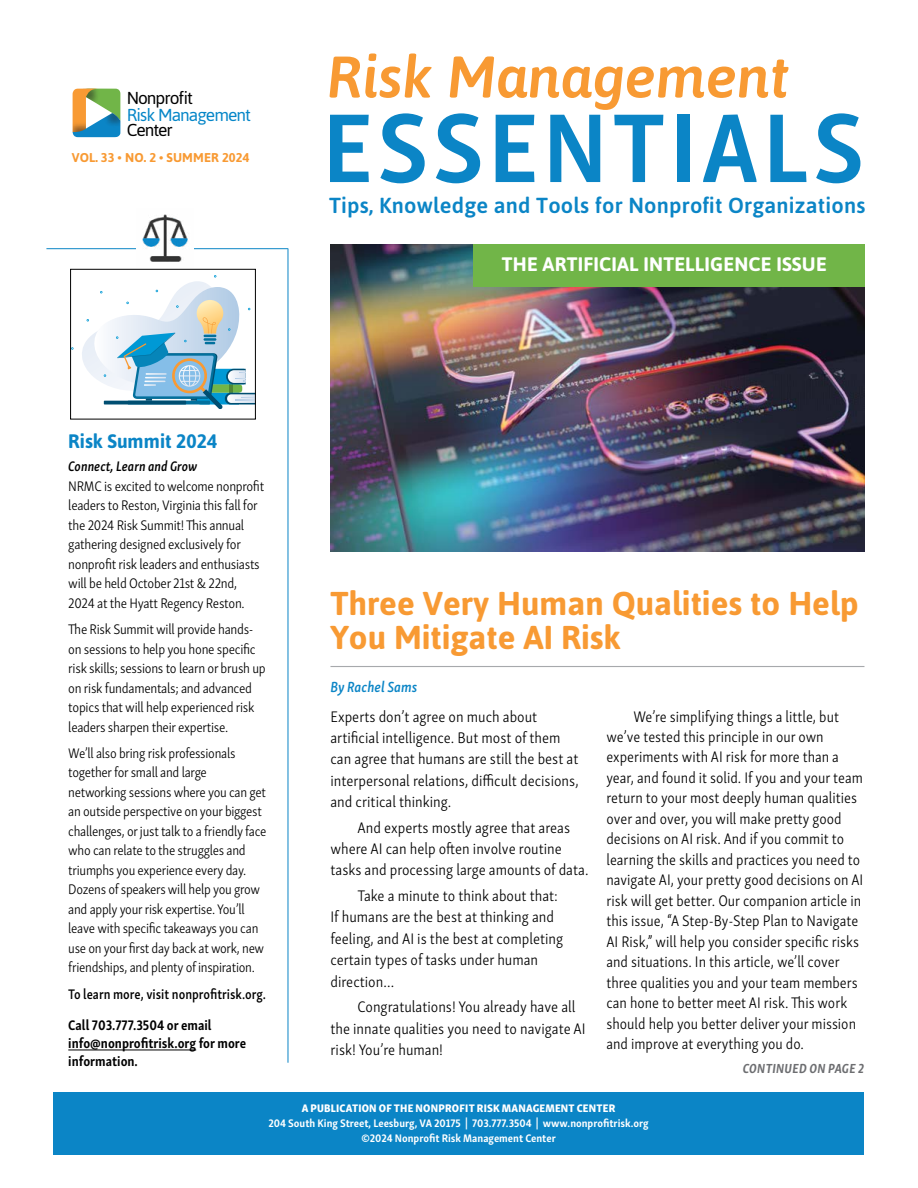
<style>
.page{position:relative;width:918px;height:1188px;background:#fff}
.page>*{position:absolute;margin:0;border:0;box-sizing:border-box;transform-origin:0 0}
.t1{font:700 100.5px "Skolar Sans Latn Cn";letter-spacing:.045em;color:#0b85c6}
.t2{font:italic 500 58.5px "Asap";color:#f89a33}
.t3{font:700 33px/34px "Asap";color:#f89a33}
.t4{font:500 21.75px "Asap";letter-spacing:.01em;color:#0b85c6}
.t5{font:700 19.5px "Asap";letter-spacing:.01em;color:#fff}
.t6{font:700 19.5px "Asap";color:#0b85c6}
.t7{font:17.25px "Asap";letter-spacing:-.06em;color:#000}
.t8{font:17.25px "Asap";letter-spacing:-.055em;color:#0586c8}
.t9{font:300 15.75px/20.4px "Skolar Sans Latn Cn";color:#000}
.t10{font:italic 600 15px "Skolar Sans Latn Cn";color:#0b85c6}
.t11{font:300 14.25px/19.5px "Skolar Sans Latn Cn";letter-spacing:-.02em;color:#000}
.t12{font:700 14.25px/18px "Skolar Sans Latn Cn";color:#000;scale:.96 1}
.t13{font:600 14.25px "Skolar Sans Latn Cn";color:#000;scale:.94 1}
.t14{font:italic 600 14.25px "Skolar Sans Latn Cn";color:#000}
.t15{font:italic 700 13.5px "Skolar Sans Latn Cn";letter-spacing:.02em;color:#6d6e71}
.t16{font:700 12.75px "Asap";letter-spacing:.01em;color:#f89a33}
.t17{font:700 11.25px/15px "Skolar Sans Latn Cn";color:#fff;text-align:center}
.t18{font:11.25px "Skolar Sans Latn Cn Eb";letter-spacing:.02em;color:#fff}
</style>
<div class="page">
<img style="left:330px;top:244px;width:534px;height:307px">
<img style="left:72px;top:88px;width:41px;height:20px">
<img style="left:72px;top:108px;width:19px;height:30px">
<svg style="left:73px;top:89px;width:47px;height:48px"></svg>
<img style="left:91px;top:92px;width:30px;height:46px">
<hr style="left:330px;top:666px;width:534px;height:1px;background:#a7a9ac">
<svg style="left:72px;top:275px;width:182px;height:134px"></svg>
<div style="left:70px;top:269px;width:186px;height:150px;border:1px solid #000"></div>
<div style="left:54px;top:1092px;width:810px;height:63px;background:#0b85c6"></div>
<hr style="left:68px;top:1050px;width:128px;height:1px;background:#000">
<hr style="left:46px;top:248px;width:242px;height:1px;background:#0b85c6">
<img style="left:136px;top:214px;width:57px;height:48px">
<hr style="left:288px;top:249px;width:1px;height:814px;background:#0b85c6">
<div style="left:473px;top:244px;width:392px;height:42px;background:#71b548"></div>
<p class="t7" style="left:127px;top:87px;width:68px">Nonprofit</p>
<p class="t8" style="left:127px;top:103px;width:126px">Risk Management</p>
<p class="t7" style="left:127px;top:119px;width:48px">Center</p>
<p class="t16" style="left:72px;top:148px;width:179px">VOL. 33 • NO. 2 • SUMMER 2024</p>
<h2 class="t2" style="left:327px;top:38px;width:464px">Risk Management</h2>
<h1 class="t1" style="left:323px;top:67px;width:543px">ESSENTIALS</h1>
<h3 class="t4" style="left:329px;top:191px;width:538px">Tips, Knowledge and Tools for Nonprofit Organizations</h3>
<p class="t5" style="left:502px;top:251px;width:326px">THE ARTIFICIAL INTELLIGENCE ISSUE</p>
<p class="t6" style="left:68px;top:428px;width:150px">Risk Summit 2024</p>
<p class="t14" style="left:68px;top:456px;width:130px">Connect, Learn and Grow</p>
<p class="t11" style="left:68px;top:475px;width:197px">NRMC is excited to welcome nonprofit leaders to Reston, Virginia this fall for the 2024 Risk Summit! This annual gathering designed exclusively for nonprofit risk leaders and enthusiasts will be held October 21st &amp; 22nd, 2024 at the Hyatt Regency Reston.</p>
<p class="t11" style="left:68px;top:619px;width:199px">The Risk Summit will provide hands&shy;on sessions to help you hone specific risk skills; sessions to learn or brush up on risk fundamentals; and advanced topics that will help experienced risk leaders sharpen their expertise.</p>
<p class="t11" style="left:68px;top:742px;width:200px">We’ll also bring risk professionals together for small and large networking sessions where you can get an outside perspective on your biggest challenges, or just talk to a friendly face who can relate to the struggles and triumphs you experience every day.<br>Dozens of speakers will help you grow and apply your risk expertise. You’ll leave with specific takeaways you can use on your first day back at work, new friendships, and plenty of inspiration.</p>
<p class="t13" style="left:68px;top:983px;width:212px">To learn more, visit nonprofitrisk.org.</p>
<p class="t12" style="left:68px;top:1015px;width:187px">Call 703.777.3504 or email info@nonprofitrisk.org for more information.</p>
<h3 class="t3" style="left:330px;top:585px;width:530px">Three Very Human Qualities to Help<br>You Mitigate AI Risk</h3>
<p class="t10" style="left:330px;top:676px;width:89px">By Rachel Sams</p>
<p class="t9" style="left:330px;top:704px;width:250px;line-height:21.3px">Experts don’t agree on much about artificial intelligence. But most of them can agree that humans are still the best at interpersonal relations, difficult decisions, and critical thinking.</p>
<p class="t9" style="left:330px;top:816px;width:260px;line-height:21.3px;text-indent:27px">And experts mostly agree that areas where AI can help often involve routine tasks and processing large amounts of data.</p>
<p class="t9" style="left:330px;top:884px;width:234px;line-height:21.3px;text-indent:27px">Take a minute to think about that:<br>If humans are the best at thinking and feeling, and AI is the best at completing certain types of tasks under human direction…</p>
<p class="t9" style="left:330px;top:995px;width:257px;line-height:21.3px;text-indent:27px">Congratulations! You already have all the innate qualities you need to navigate AI risk! You’re human!</p>
<p class="t9" style="left:606px;top:705px;width:258px;text-indent:27px">We’re simplifying things a little, but we’ve tested this principle in our own experiments with AI risk for more than a year, and found it solid. If you and your team return to your most deeply human qualities over and over, you will make pretty good decisions on AI risk. And if you commit to learning the skills and practices you need to navigate AI, your pretty good decisions on AI risk will get better. Our companion article in this issue, “A Step-By-Step Plan to Navigate AI Risk,” will help you consider specific risks and situations. In this article, we’ll cover three qualities you and your team members can hone to better meet AI risk. This work should help you better deliver your mission and improve at everything you do.</p>
<p class="t15" style="left:743px;top:1058px;width:123px">CONTINUED ON PAGE 2</p>
<p class="t18" style="left:302px;top:1099px;width:315px">A PUBLICATION OF THE NONPROFIT RISK MANAGEMENT CENTER</p>
<p class="t17" style="left:268px;top:1115px;width:382px">204 South King Street, Leesburg, VA 20175 | 703.777.3504 | www.nonprofitrisk.org ©2024 Nonprofit Risk Management Center</p>
</div>
